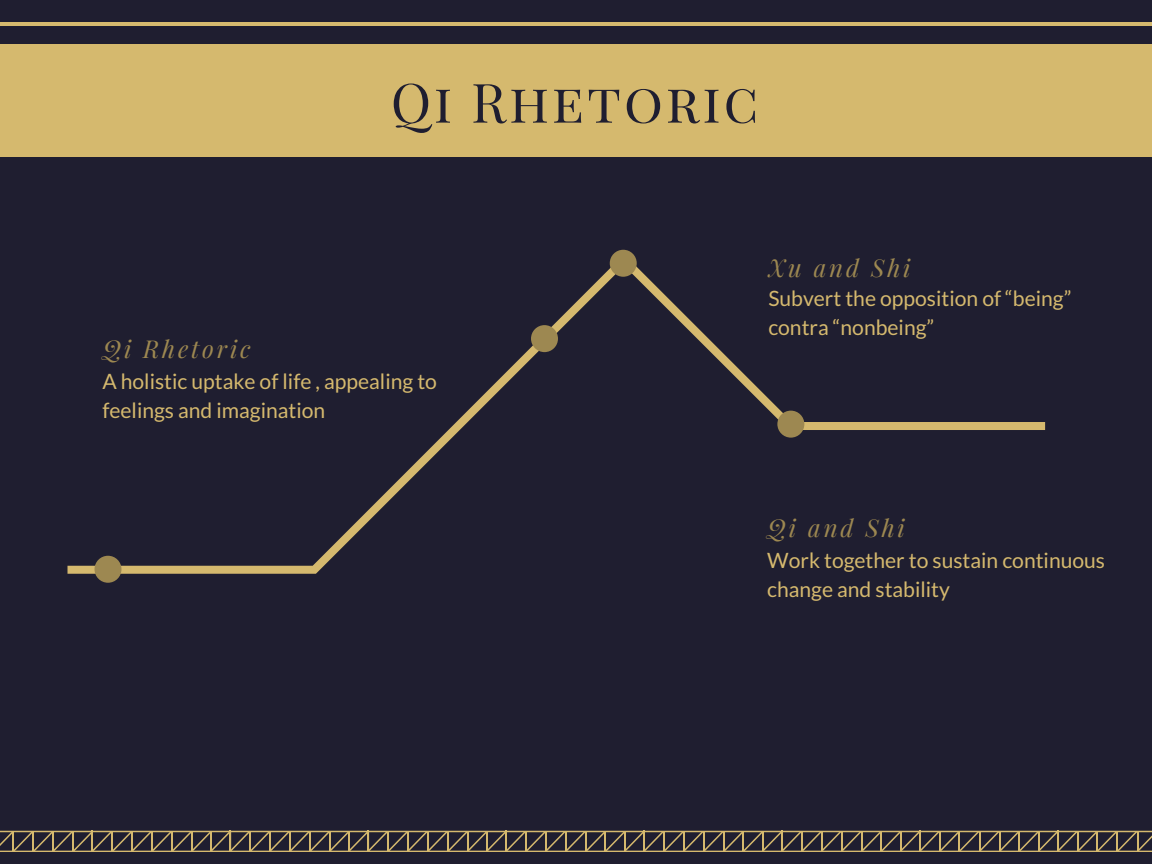
<style>
.page{position:relative;width:1152px;height:864px;background:#1f1e30}
.page>*{position:absolute;margin:0;border:0;box-sizing:border-box;transform-origin:0 0}
.t1{font:54.3px "Playfair Display SC";letter-spacing:.05em;color:#1f1e30}
.t2{font:italic 24.15px "Playfair Display";letter-spacing:.12em;color:#9d8851}
.t3{font:21.15px/29.2px "Lato";color:#d5b96e}
</style>
<div class="page">
<hr style="left:0;top:22px;width:1152px;height:4px;background:#d5b96e">
<div style="left:0;top:44px;width:1152px;height:112px;background:#d5b96e"></div>
<svg style="left:0;top:831px;width:1152px;height:21px"></svg>
<svg style="left:68px;top:254px;width:977px;height:320px"></svg>
<div style="left:95px;top:556px;width:26px;height:27px;background:#9d8851;border-radius:50%"></div>
<div style="left:531px;top:325px;width:27px;height:27px;background:#9d8851;border-radius:50%"></div>
<div style="left:610px;top:250px;width:27px;height:27px;background:#9d8851;border-radius:50%"></div>
<div style="left:777px;top:411px;width:27px;height:27px;background:#9d8851;border-radius:50%"></div>
<h1 class="t1" style="left:391px;top:64px;width:369px">Qi Rhetoric</h1>
<p class="t2" style="left:102px;top:332px;width:150px">Qi Rhetoric</p>
<p class="t3" style="left:102px;top:366px;width:336px">A holistic uptake of life , appealing to feelings and imagination</p>
<p class="t2" style="left:768px;top:251px;width:144px">Xu and Shi</p>
<p class="t3" style="left:768px;top:283px;width:305px">Subvert the opposition of “being” contra “nonbeing”</p>
<p class="t2" style="left:767px;top:511px;width:139px">Qi and Shi</p>
<p class="t3" style="left:767px;top:545px;width:339px">Work together to sustain continuous change and stability</p>
</div>
